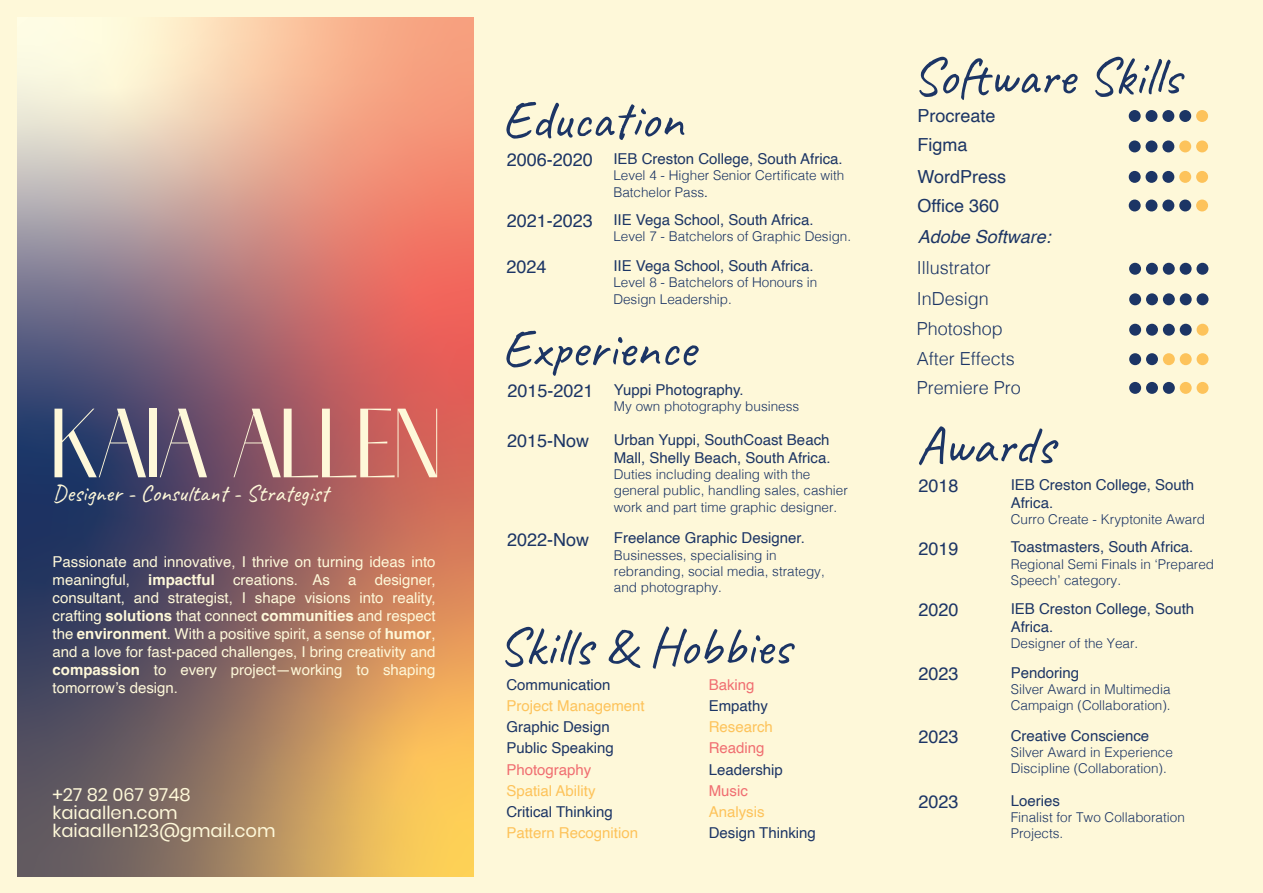
<style>
.page{position:relative;width:1263px;height:893px;background:#fef8d9}
.page>*{position:absolute;margin:0;border:0;box-sizing:border-box;transform-origin:0 0}
.t1{font:98.1px "Catchye Demo";color:#fef8d9}
.t2{font:54px "Caveat";color:#1c3565}
.t3{font:23.55px "Caveat";color:#fef8d9}
.t4{font:18px/28.8px "Helvetica";color:#1c3565}
.t5{font:300 18px/30px "Helvetica";color:#1c3565}
.t6{font:18px/18px "Poppins";color:#fef8d9}
.t7{font:italic 18px "Helvetica";color:#1c3565}
.t8{font:15px/18px "Helvetica";color:#1c3565}
.t9{font:15px/18px "Helvetica";color:#fef8d9;text-align:justify}
.t10{font:15px "Helvetica";color:#fdc35b}
.t11{font:15px "Helvetica";color:#f06e71}
.t12{font:300 13.5px/16.2px "Helvetica";color:#1c3565}
.s1{font-weight:700}
.s2{font-size:18px}
.s3{font-weight:400}
</style>
<div class="page">
<img style="left:17px;top:17px;width:457px;height:859px">
<div style="left:1129px;top:110px;width:12px;height:12px;background:#1c3565;border-radius:50%"></div>
<div style="left:1145px;top:110px;width:12px;height:12px;background:#1c3565;border-radius:50%"></div>
<div style="left:1162px;top:110px;width:12px;height:12px;background:#1c3565;border-radius:50%"></div>
<div style="left:1179px;top:110px;width:12px;height:12px;background:#1c3565;border-radius:50%"></div>
<div style="left:1196px;top:110px;width:12px;height:12px;background:#fdc35b;border-radius:50%"></div>
<div style="left:1129px;top:140px;width:12px;height:12px;background:#1c3565;border-radius:50%"></div>
<div style="left:1145px;top:140px;width:12px;height:12px;background:#1c3565;border-radius:50%"></div>
<div style="left:1162px;top:140px;width:12px;height:12px;background:#1c3565;border-radius:50%"></div>
<div style="left:1179px;top:140px;width:12px;height:12px;background:#fdc35b;border-radius:50%"></div>
<div style="left:1196px;top:140px;width:12px;height:12px;background:#fdc35b;border-radius:50%"></div>
<div style="left:1129px;top:171px;width:12px;height:12px;background:#1c3565;border-radius:50%"></div>
<div style="left:1145px;top:171px;width:12px;height:12px;background:#1c3565;border-radius:50%"></div>
<div style="left:1162px;top:171px;width:12px;height:12px;background:#1c3565;border-radius:50%"></div>
<div style="left:1179px;top:171px;width:12px;height:12px;background:#fdc35b;border-radius:50%"></div>
<div style="left:1196px;top:171px;width:12px;height:12px;background:#fdc35b;border-radius:50%"></div>
<div style="left:1129px;top:200px;width:12px;height:11px;background:#1c3565;border-radius:50%"></div>
<div style="left:1145px;top:200px;width:12px;height:11px;background:#1c3565;border-radius:50%"></div>
<div style="left:1162px;top:200px;width:12px;height:11px;background:#1c3565;border-radius:50%"></div>
<div style="left:1179px;top:200px;width:12px;height:11px;background:#1c3565;border-radius:50%"></div>
<div style="left:1196px;top:200px;width:12px;height:11px;background:#fdc35b;border-radius:50%"></div>
<div style="left:1129px;top:263px;width:12px;height:12px;background:#1c3565;border-radius:50%"></div>
<div style="left:1146px;top:263px;width:12px;height:12px;background:#1c3565;border-radius:50%"></div>
<div style="left:1163px;top:263px;width:12px;height:12px;background:#1c3565;border-radius:50%"></div>
<div style="left:1180px;top:263px;width:11px;height:12px;background:#1c3565;border-radius:50%"></div>
<div style="left:1196px;top:263px;width:12px;height:12px;background:#1c3565;border-radius:50%"></div>
<div style="left:1129px;top:293px;width:12px;height:12px;background:#1c3565;border-radius:50%"></div>
<div style="left:1146px;top:293px;width:12px;height:12px;background:#1c3565;border-radius:50%"></div>
<div style="left:1163px;top:293px;width:12px;height:12px;background:#1c3565;border-radius:50%"></div>
<div style="left:1180px;top:293px;width:12px;height:12px;background:#1c3565;border-radius:50%"></div>
<div style="left:1196px;top:293px;width:12px;height:12px;background:#1c3565;border-radius:50%"></div>
<div style="left:1129px;top:324px;width:12px;height:12px;background:#1c3565;border-radius:50%"></div>
<div style="left:1146px;top:324px;width:12px;height:12px;background:#1c3565;border-radius:50%"></div>
<div style="left:1163px;top:324px;width:12px;height:12px;background:#1c3565;border-radius:50%"></div>
<div style="left:1180px;top:324px;width:12px;height:12px;background:#1c3565;border-radius:50%"></div>
<div style="left:1196px;top:324px;width:12px;height:12px;background:#fdc35b;border-radius:50%"></div>
<div style="left:1129px;top:353px;width:12px;height:12px;background:#1c3565;border-radius:50%"></div>
<div style="left:1146px;top:353px;width:12px;height:12px;background:#1c3565;border-radius:50%"></div>
<div style="left:1163px;top:353px;width:12px;height:12px;background:#fdc35b;border-radius:50%"></div>
<div style="left:1180px;top:353px;width:12px;height:12px;background:#fdc35b;border-radius:50%"></div>
<div style="left:1196px;top:353px;width:12px;height:12px;background:#fdc35b;border-radius:50%"></div>
<div style="left:1129px;top:382px;width:12px;height:12px;background:#1c3565;border-radius:50%"></div>
<div style="left:1146px;top:382px;width:12px;height:12px;background:#1c3565;border-radius:50%"></div>
<div style="left:1163px;top:382px;width:12px;height:12px;background:#1c3565;border-radius:50%"></div>
<div style="left:1180px;top:382px;width:12px;height:12px;background:#fdc35b;border-radius:50%"></div>
<div style="left:1196px;top:382px;width:12px;height:12px;background:#fdc35b;border-radius:50%"></div>
<h1 class="t1" style="left:53px;top:387px;width:387px">KAIA ALLEN</h1>
<h3 class="t3" style="left:53px;top:478px;width:278px">Designer - Consultant - Strategist</h3>
<p class="t9" style="left:53px;top:553px;width:385px">Passionate and innovative, I thrive on turning ideas into meaningful, <span class="s1">impactful</span> creations. As a designer, consultant, and strategist, I shape visions into reality, crafting <span class="s1">solutions</span> that connect <span class="s1">communities</span> and respect the <span class="s1">environment</span>. With a positive spirit, a sense of <span class="s1">humor</span>, and a love for fast-paced challenges, I bring creativity and <span class="s1">compassion</span> to every project—working to shaping tomorrow’s design.</p>
<h3 class="t6" style="left:53px;top:785px;width:225px">+27 82 067 9748 kaiaallen.com kaiaallen123@gmail.com</h3>
<h2 class="t2" style="left:502px;top:85px;width:183px">Education</h2>
<p class="t8" style="left:507px;top:150px;width:337px"><span class="s2">2006-2020</span> IEB Creston College, South Africa.</p>
<p class="t12" style="left:613px;top:167px;width:233px">Level 4 - Higher Senior Certificate with<br>Batchelor Pass<span class="s3">.</span></p>
<p class="t8" style="left:507px;top:211px;width:308px"><span class="s2">2021-2023</span> IIE Vega School, South Africa.</p>
<p class="t12" style="left:613px;top:228px;width:239px">Level 7 - Batchelors of Graphic Design.</p>
<h3 class="t4" style="left:506px;top:253px;width:42px">2024</h3>
<p class="t8" style="left:613px;top:257px;width:202px">IIE Vega School, South Africa.</p>
<p class="t12" style="left:613px;top:273px;width:206px">Level 8 - Batchelors of Honours in<br>Design Leadership.</p>
<h2 class="t2" style="left:502px;top:314px;width:195px">Experience</h2>
<p class="t8" style="left:507px;top:381px;width:238px"><span class="s2">2015-2021</span> Yuppi Photography.</p>
<p class="t12" style="left:614px;top:397px;width:187px">My own photography business</p>
<h3 class="t4" style="left:507px;top:427px;width:84px">2015-Now</h3>
<p class="t8" style="left:614px;top:431px;width:218px">Urban Yuppi, SouthCoast Beach<br>Mall, Shelly Beach, South Africa.</p>
<p class="t12" style="left:614px;top:465px;width:236px">Duties including dealing with the general public, handling sales, cashier work and part time graphic designer.</p>
<h3 class="t4" style="left:507px;top:525px;width:84px">2022-Now</h3>
<p class="t8" style="left:614px;top:530px;width:192px">Freelance Graphic Designer.</p>
<p class="t12" style="left:614px;top:546px;width:212px">Businesses, specialising in rebranding, social media, strategy, and photography.</p>
<h2 class="t2" style="left:498px;top:612px;width:294px">Skills &amp; Hobbies</h2>
<p class="t8" style="left:506px;top:676px;width:106px">Communication</p>
<p class="t11" style="left:709px;top:673px;width:47px">Baking</p>
<p class="t10" style="left:506px;top:694px;width:140px">Project Management</p>
<p class="t8" style="left:709px;top:697px;width:61px">Empathy</p>
<p class="t8" style="left:506px;top:718px;width:105px">Graphic Design</p>
<p class="t10" style="left:709px;top:715px;width:66px">Research</p>
<p class="t8" style="left:506px;top:740px;width:109px">Public Speaking</p>
<p class="t11" style="left:709px;top:737px;width:57px">Reading</p>
<p class="t11" style="left:506px;top:758px;width:87px">Photography</p>
<p class="t8" style="left:709px;top:761px;width:76px">Leadership</p>
<p class="t10" style="left:506px;top:779px;width:91px">Spatial Ability</p>
<p class="t11" style="left:709px;top:779px;width:41px">Music</p>
<p class="t8" style="left:506px;top:803px;width:108px">Critical Thinking</p>
<p class="t10" style="left:709px;top:800px;width:57px">Analysis</p>
<p class="t10" style="left:506px;top:821px;width:133px">Pattern Recognition</p>
<p class="t8" style="left:709px;top:824px;width:109px">Design Thinking</p>
<h2 class="t2" style="left:912px;top:42px;width:270px">Software Skills</h2>
<h3 class="t4" style="left:917px;top:102px;width:80px">Procreate<br>Figma</h3>
<h3 class="t4" style="left:917px;top:163px;width:90px">WordPress<br>Office 360</h3>
<h3 class="t7" style="left:918px;top:223px;width:135px">Adobe Software:</h3>
<h3 class="t5" style="left:917px;top:251px;width:106px">Illustrator<br>InDesign<br>Photoshop<br>After Effects<br>Premiere Pro</h3>
<h2 class="t2" style="left:916px;top:411px;width:139px">Awards</h2>
<h3 class="t4" style="left:918px;top:472px;width:42px">2018</h3>
<p class="t8" style="left:1011px;top:476px;width:185px">IEB Creston College, South<br>Africa.</p>
<p class="t12" style="left:1011px;top:510px;width:196px">Curro Create - Kryptonite Award</p>
<h3 class="t4" style="left:918px;top:534px;width:42px">2019</h3>
<p class="t8" style="left:1011px;top:539px;width:184px">Toastmasters, South Africa.</p>
<p class="t12" style="left:1011px;top:555px;width:205px">Regional Semi Finals in ‘Prepared<br>Speech’ category.</p>
<h3 class="t4" style="left:918px;top:595px;width:42px">2020</h3>
<p class="t8" style="left:1011px;top:600px;width:185px">IEB Creston College, South<br>Africa.</p>
<p class="t12" style="left:1011px;top:634px;width:129px">Designer of the Year.</p>
<h3 class="t4" style="left:918px;top:660px;width:42px">2023</h3>
<p class="t8" style="left:1011px;top:664px;width:70px">Pendoring</p>
<p class="t12" style="left:1011px;top:680px;width:161px">Silver Award in Multimedia<br>Campaign (Collaboration).</p>
<h3 class="t4" style="left:918px;top:723px;width:42px">2023</h3>
<p class="t8" style="left:1011px;top:727px;width:140px">Creative Conscience</p>
<p class="t12" style="left:1011px;top:743px;width:164px">Silver Award in Experience<br>Discipline (Collaboration).</p>
<h3 class="t4" style="left:918px;top:788px;width:42px">2023</h3>
<p class="t8" style="left:1011px;top:792px;width:51px">Loeries</p>
<p class="t12" style="left:1011px;top:808px;width:176px">Finalist for Two Collaboration<br>Projects.</p>
</div>
